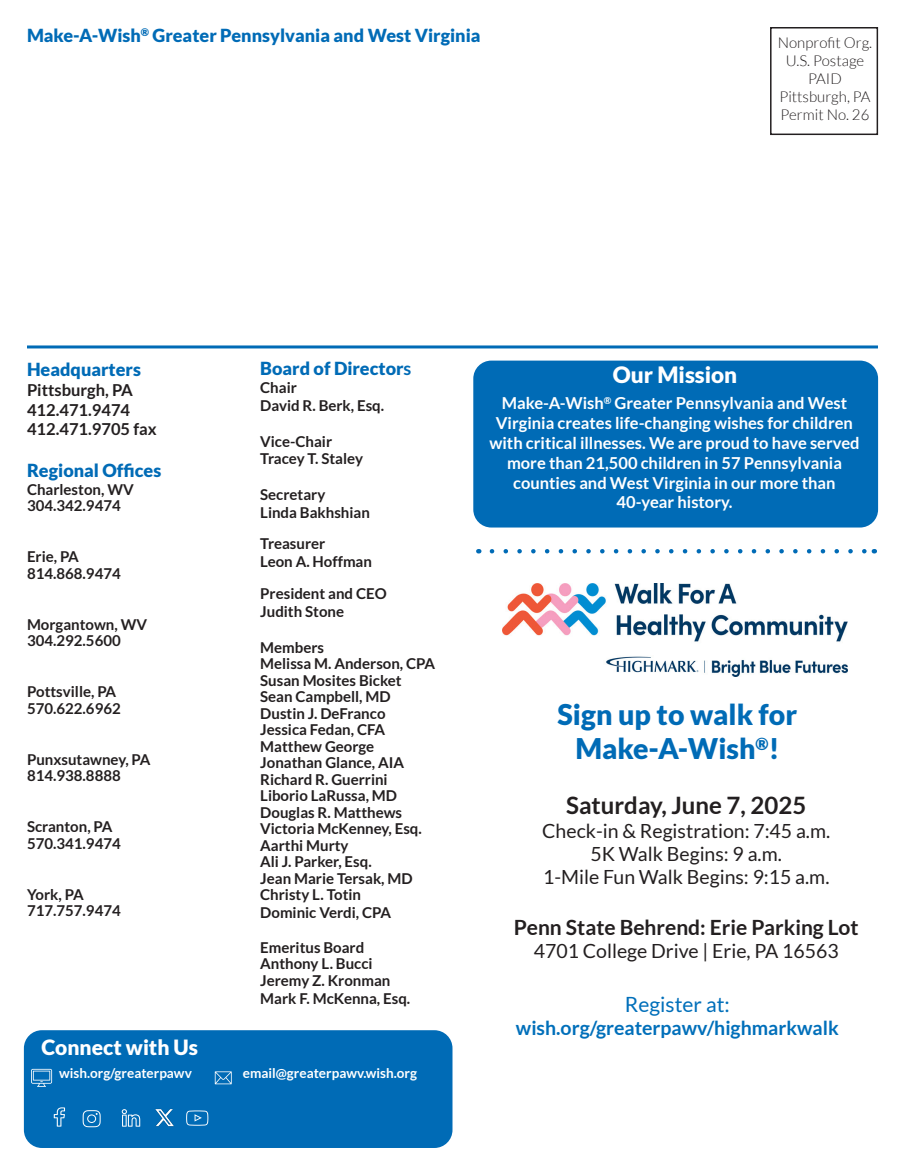
<style>
.page{position:relative;width:905px;height:1175px;background:#fff}
.page>*{position:absolute;margin:0;border:0;box-sizing:border-box;transform-origin:0 0}
.t1{font:900 28.5px "Lato";color:#006bb6}
.t2{font:700 24px "Lato";color:#231f20}
.t3{font:900 22.5px "Lato";color:#fff}
.t4{font:700 21px "Lato";color:#231f20}
.t5{font:900 21px "Lato";color:#fff}
.t6{font:21px "Lato";color:#006fba}
.t7{font:19.5px "Lato";color:#231f20}
.t8{font:700 19.5px "Lato";color:#006fba}
.t9{font:900 18px "Lato";color:#006bb6}
.t10{font:700 16.5px/19.8px "Lato";color:#fff;text-align:center}
.t11{font:700 16.5px/19.8px "Lato";color:#231f20}
.t12{font:700 15px/16.5px "Lato";color:#231f20}
.t13{font:300 15px "Lato";color:#231f20}
.t14{font:700 13.5px "Lato";color:#fff}
.s1{font-weight:700}
</style>
<div class="page">
<hr style="left:27px;top:345px;width:851px;height:3px;background:#006bb6">
<div style="left:770px;top:27px;width:108px;height:108px;border:2px solid #231f20"></div>
<svg style="left:492px;top:549px;width:375px;height:4px"></svg>
<div style="left:473px;top:360px;width:405px;height:167px;background:#006bb6;border-radius:18px"></div>
<img style="left:502px;top:583px;width:345px;height:93px">
<div style="left:24px;top:1030px;width:428px;height:118px;background:#006bb6;border-radius:18px"></div>
<svg style="left:31px;top:1068px;width:21px;height:18px"></svg>
<svg style="left:215px;top:1071px;width:17px;height:13px"></svg>
<svg style="left:54px;top:1107px;width:11px;height:19px"></svg>
<img style="left:155px;top:1109px;width:19px;height:18px">
<svg style="left:186px;top:1110px;width:22px;height:15px"></svg>
<svg style="left:83px;top:1110px;width:18px;height:17px"></svg>
<svg style="left:122px;top:1109px;width:18px;height:17px"></svg>
<p class="t9" style="left:27px;top:24px;width:455px">Make-A-Wish<sup>®</sup> Greater Pennsylvania and West Virginia</p>
<p class="t13" style="left:777px;top:34px;width:96px">Nonprofit Org.</p>
<p class="t13" style="left:785px;top:52px;width:80px">U.S. Postage</p>
<p class="t13" style="left:808px;top:70px;width:35px">PAID</p>
<p class="t13" style="left:779px;top:88px;width:93px">Pittsburgh, PA</p>
<p class="t13" style="left:780px;top:106px;width:90px">Permit No. 26</p>
<p class="t9" style="left:27px;top:359px;width:115px">Headquarters</p>
<p class="t11" style="left:27px;top:379px;width:107px">Pittsburgh, PA<br>412.471.9474</p>
<p class="t11" style="left:27px;top:419px;width:131px">412.471.9705 fax</p>
<p class="t9" style="left:27px;top:459px;width:136px">Regional Offices</p>
<p class="t12" style="left:27px;top:481px;width:108px">Charleston, WV</p>
<p class="t12" style="left:27px;top:497px;width:95px">304.342.9474</p>
<p class="t12" style="left:27px;top:548px;width:53px">Erie, PA</p>
<p class="t12" style="left:27px;top:565px;width:95px">814.868.9474</p>
<p class="t12" style="left:27px;top:616px;width:122px">Morgantown, WV</p>
<p class="t12" style="left:27px;top:632px;width:95px">304.292.5600</p>
<p class="t12" style="left:27px;top:683px;width:91px">Pottsville, PA</p>
<p class="t12" style="left:27px;top:700px;width:95px">570.622.6962</p>
<p class="t12" style="left:27px;top:751px;width:125px">Punxsutawney, PA</p>
<p class="t12" style="left:27px;top:767px;width:95px">814.938.8888</p>
<p class="t12" style="left:27px;top:818px;width:87px">Scranton, PA</p>
<p class="t12" style="left:27px;top:835px;width:95px">570.341.9474</p>
<p class="t12" style="left:27px;top:886px;width:58px">York, PA</p>
<p class="t12" style="left:27px;top:902px;width:95px">717.757.9474</p>
<p class="t9" style="left:260px;top:358px;width:153px">Board of Director<span class="s1">s</span></p>
<p class="t12" style="left:260px;top:379px;width:38px">Chair</p>
<p class="t12" style="left:260px;top:397px;width:125px">David R. Berk, Esq.</p>
<p class="t12" style="left:260px;top:433px;width:73px">Vice-Chair</p>
<p class="t12" style="left:260px;top:450px;width:104px">Tracey T. Staley</p>
<p class="t12" style="left:260px;top:486px;width:67px">Secretary</p>
<p class="t12" style="left:260px;top:504px;width:111px">Linda Bakhshian</p>
<p class="t12" style="left:260px;top:535px;width:67px">Treasurer</p>
<p class="t12" style="left:260px;top:553px;width:113px">Leon A. Hoffman</p>
<p class="t12" style="left:260px;top:585px;width:128px">President and CEO</p>
<p class="t12" style="left:260px;top:603px;width:85px">Judith Stone</p>
<p class="t12" style="left:260px;top:639px;width:65px">Members</p>
<p class="t12" style="left:260px;top:655px;width:176px">Melissa M. Anderson, CPA<br>Susan Mosites Bicket</p>
<p class="t12" style="left:260px;top:688px;width:132px">Sean Campbell, MD</p>
<p class="t12" style="left:260px;top:705px;width:127px">Dustin J. DeFranco<br>Jessica Fedan, CFA</p>
<p class="t12" style="left:260px;top:738px;width:145px">Matthew George<br>Jonathan Glance, AIA</p>
<p class="t12" style="left:260px;top:771px;width:129px">Richard R. Guerrini</p>
<p class="t12" style="left:260px;top:787px;width:138px">Liborio LaRussa, MD</p>
<p class="t12" style="left:260px;top:804px;width:143px">Douglas R. Matthews</p>
<p class="t12" style="left:260px;top:820px;width:163px">Victoria McKenney, Esq.</p>
<p class="t12" style="left:260px;top:837px;width:90px">Aarthi Murty</p>
<p class="t12" style="left:260px;top:853px;width:113px">Ali J. Parker, Esq.</p>
<p class="t12" style="left:260px;top:870px;width:154px">Jean Marie Tersak, MD</p>
<p class="t12" style="left:260px;top:886px;width:102px">Christy L. Totin</p>
<p class="t12" style="left:260px;top:904px;width:132px">Dominic Verdi, CPA</p>
<p class="t12" style="left:260px;top:939px;width:105px">Emeritus Board</p>
<p class="t12" style="left:260px;top:955px;width:114px">Anthony L. Bucci</p>
<p class="t12" style="left:260px;top:972px;width:132px">Jeremy Z. Kronman</p>
<p class="t12" style="left:260px;top:990px;width:151px">Mark F. McKenna, Esq.</p>
<p class="t5" style="left:41px;top:1034px;width:158px">Connect with Us</p>
<p class="t14" style="left:59px;top:1065px;width:134px">wish.org/greaterpawv</p>
<p class="t14" style="left:243px;top:1065px;width:176px">email@greaterpawv.wish.org</p>
<p class="t3" style="left:612px;top:362px;width:126px">Our Mission</p>
<p class="t10" style="left:502px;top:393px;width:347px">Make-A-Wish<sup>®</sup> Greater Pennsylvania and West</p>
<p class="t10" style="left:489px;top:413px;width:371px">Virginia creates life-changing wishes for children with critical illnesses. We are proud to have served more than 21,500 children in 57 Pennsylvania counties and West Virginia in our more than</p>
<p class="t10" style="left:616px;top:492px;width:117px">40-year history.</p>
<p class="t1" style="left:557px;top:698px;width:241px">Sign up to walk for</p>
<p class="t1" style="left:575px;top:732px;width:205px">Make-A-Wish<sup>®</sup>!</p>
<p class="t2" style="left:566px;top:791px;width:242px">Saturday, June 7, 2025</p>
<p class="t7" style="left:542px;top:819px;width:289px">Check-in &amp; Registration: 7:45 a.m.</p>
<p class="t7" style="left:590px;top:843px;width:193px">5K Walk Begins: 9 a.m.</p>
<p class="t7" style="left:543px;top:866px;width:288px">1-Mile Fun Walk Begins: 9:15 a.m.</p>
<p class="t4" style="left:514px;top:915px;width:346px">Penn State Behrend: Erie Parking Lot</p>
<p class="t7" style="left:534px;top:940px;width:306px">4701 College Drive | Erie, PA 16563</p>
<p class="t6" style="left:625px;top:992px;width:106px">Register at:</p>
<p class="t8" style="left:516px;top:1016px;width:324px">wish.org/greaterpawv/highmarkwalk</p>
</div>
